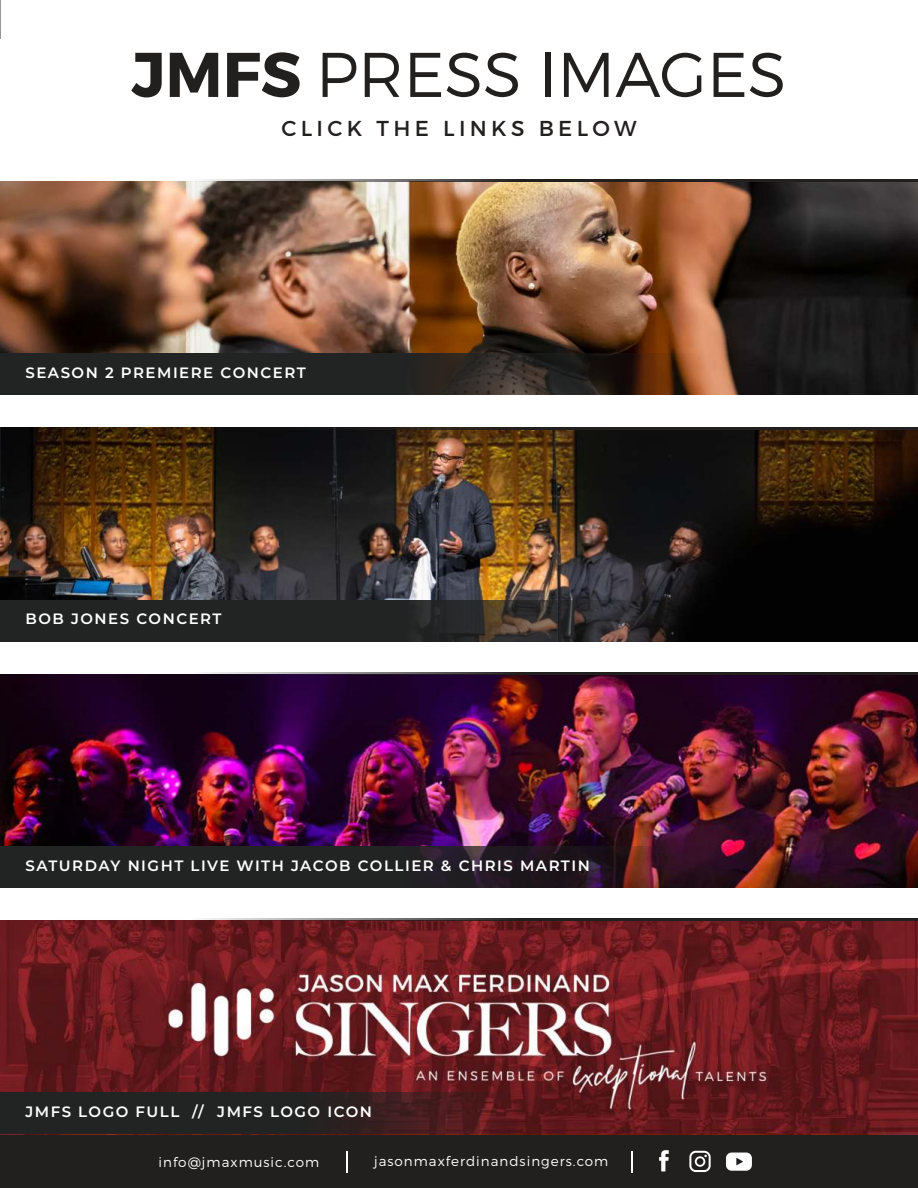
<style>
.page{position:relative;width:918px;height:1188px;background:#fff}
.page>*{position:absolute;margin:0;border:0;box-sizing:border-box;transform-origin:0 0}
.t1{font:300 63px "Montserrat";color:#221f1f}
.t2{font:21.6px "Montserrat";letter-spacing:.2em;color:#221f1f}
.t3{font:600 15px "Montserrat";letter-spacing:.1em;color:#fff}
.t4{font:300 13.5px "Montserrat";letter-spacing:.075em;color:#fff}
.s1{font-weight:700}
</style>
<div class="page">
<div style="left:0;top:1134px;width:918px;height:54px;background:#221f1f"></div>
<svg style="left:659px;top:1150px;width:10px;height:21px"></svg>
<svg style="left:689px;top:1151px;width:22px;height:21px"></svg>
<svg style="left:726px;top:1153px;width:26px;height:18px"></svg>
<hr style="left:631px;top:1151px;width:2px;height:22px;background:#fff">
<svg style="left:347px;top:1151px;width:1px;height:22px"></svg>
<img style="left:0;top:921px;width:918px;height:213px">
<img style="left:0;top:674px;width:918px;height:214px">
<img style="left:0;top:428px;width:918px;height:213px">
<img style="left:0;top:181px;width:918px;height:214px">
<svg style="left:0;top:1093px;width:621px;height:41px;background:#371f20"></svg>
<svg style="left:0;top:353px;width:834px;height:42px;background:#2f2722"></svg>
<svg style="left:0;top:600px;width:834px;height:41px;background:#21201f"></svg>
<svg style="left:0;top:846px;width:834px;height:42px;background:#2c1e22"></svg>
<hr style="left:51px;top:179px;width:867px;height:2px;background:#221f1f">
<hr style="left:51px;top:427px;width:867px;height:2px;background:#221f1f">
<hr style="left:51px;top:673px;width:867px;height:2px;background:#221f1f">
<hr style="left:51px;top:919px;width:867px;height:2px;background:#221f1f">
<h1 class="t1" style="left:132px;top:50px;width:656px"><span class="s1">JMFS</span> PRESS IMAGES</h1>
<h2 class="t2" style="left:281px;top:119px;width:357px">CLICK THE LINKS BELOW</h2>
<p class="t3" style="left:26px;top:366px;width:282px">SEASON 2 PREMIERE CONCERT</p>
<p class="t3" style="left:26px;top:612px;width:198px">BOB JONES CONCERT</p>
<p class="t3" style="left:26px;top:858px;width:566px">SATURDAY NIGHT LIVE WITH JACOB COLLIER &amp; CHRIS MARTIN</p>
<p class="t3" style="left:26px;top:1105px;width:180px">JMFS LOGO FULL //</p>
<p class="t3" style="left:217px;top:1105px;width:156px">JMFS LOGO ICON</p>
<p class="t4" style="left:159px;top:1156px;width:162px">info@jmaxmusic.com</p>
<p class="t4" style="left:374px;top:1156px;width:236px">jasonmaxferdinandsingers.com</p>
</div>
